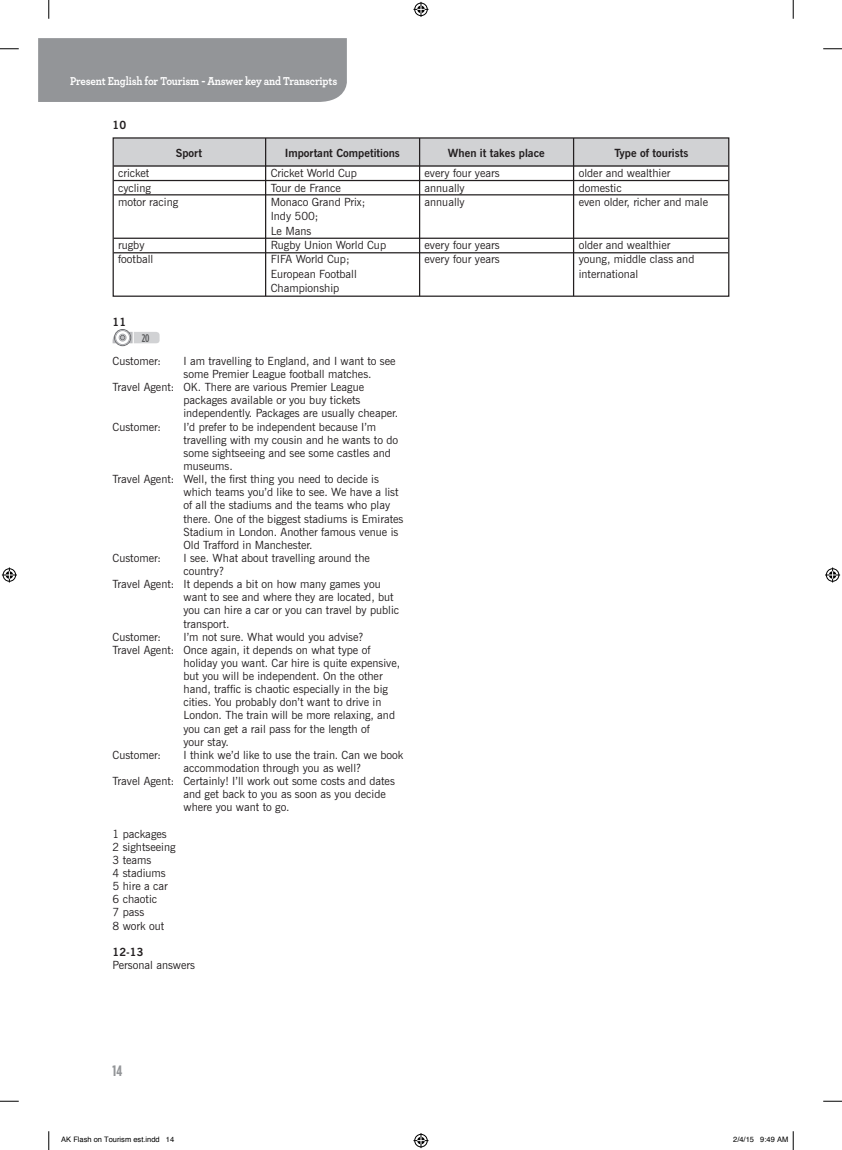
<style>
.page{position:relative;width:842px;height:1150px;background:#fff}
.page>*{position:absolute;margin:0;border:0;box-sizing:border-box;transform-origin:0 0}
.t1{font:700 condensed 15px "Gotham HTF";color:#939598}
.t2{font:700 12px "Archer";letter-spacing:-.015em;color:#fff;scale:.9 1}
.t3{font:11.25px/14.4px "News Gothic BT";color:#231f20}
.t4{font:700 11.25px "News Gothic BT";color:#231f20}
.t5{font:500 condensed 11.12px "Gotham HTF";color:#57585a}
.t6{font:7.5px "Helvetica";color:#000}
</style>
<div class="page">
<div style="left:38px;top:38px;width:309px;height:64px;background:#939598"></div>
<svg style="left:113px;top:329px;width:47px;height:18px"></svg>
<div style="left:119px;top:334px;width:7px;height:7px;border:1px solid #a8a9ad;border-radius:50%"></div>
<div style="left:115px;top:330px;width:15px;height:15px;border:1px solid #a8a9ad;border-radius:50%"></div>
<div style="left:114px;top:138px;width:614px;height:28px;background:#d1d2d4"></div>
<div style="left:113px;top:137px;width:616px;height:160px;border:1px solid #231f20"></div>
<hr style="left:265px;top:138px;width:1px;height:158px;background:#231f20">
<hr style="left:419px;top:138px;width:1px;height:158px;background:#231f20">
<hr style="left:573px;top:138px;width:1px;height:158px;background:#231f20">
<hr style="left:114px;top:165px;width:614px;height:2px;background:#231f20">
<hr style="left:114px;top:252px;width:614px;height:1px;background:#231f20">
<hr style="left:114px;top:180px;width:614px;height:1px;background:#231f20">
<hr style="left:114px;top:194px;width:614px;height:1px;background:#231f20">
<hr style="left:114px;top:238px;width:614px;height:1px;background:#231f20">
<svg style="left:0;top:48px;width:19px;height:2px"></svg>
<svg style="left:823px;top:48px;width:19px;height:2px"></svg>
<svg style="left:0;top:1100px;width:19px;height:2px"></svg>
<svg style="left:823px;top:1100px;width:19px;height:2px"></svg>
<svg style="left:48px;top:0;width:2px;height:19px"></svg>
<svg style="left:48px;top:1131px;width:2px;height:19px"></svg>
<svg style="left:792px;top:0;width:2px;height:19px"></svg>
<svg style="left:413px;top:2px;width:15px;height:15px"></svg>
<svg style="left:413px;top:1133px;width:15px;height:15px"></svg>
<svg style="left:2px;top:567px;width:15px;height:15px"></svg>
<svg style="left:825px;top:567px;width:15px;height:15px"></svg>
<svg style="left:792px;top:1131px;width:2px;height:19px"></svg>
<p class="t2" style="left:70px;top:71px;width:298px">Present English for Tourism - Answer key and Transcripts</p>
<p class="t4" style="left:113px;top:118px;width:15px">10</p>
<p class="t4" style="left:176px;top:146px;width:28px">Sport</p>
<p class="t3" style="left:118px;top:166px;width:62px">cricket cycling motor racing</p>
<p class="t3" style="left:118px;top:238px;width:37px">rugby football</p>
<p class="t4" style="left:113px;top:315px;width:15px">11</p>
<p class="t4" style="left:285px;top:146px;width:117px">Important Competitions</p>
<p class="t3" style="left:271px;top:166px;width:117px">Cricket World Cup<br>Tour de France<br>Monaco Grand Prix;<br>Indy 500;<br>Le Mans<br>Rugby Union World Cup<br>FIFA World Cup;<br>European Football<br>Championship</p>
<p class="t5" style="left:142px;top:332px;width:9px">20</p>
<p class="t3" style="left:113px;top:354px;width:50px">Customer:</p>
<p class="t3" style="left:183px;top:354px;width:214px">I am travelling to England, and I want to see</p>
<p class="t3" style="left:183px;top:367px;width:190px">some Premier League football matches.</p>
<p class="t3" style="left:113px;top:380px;width:253px">Travel Agent: OK. There are various Premier League</p>
<p class="t3" style="left:183px;top:393px;width:178px">packages available or you buy tickets</p>
<p class="t3" style="left:183px;top:406px;width:216px">independently. Packages are usually cheaper.</p>
<p class="t3" style="left:113px;top:419px;width:50px">Customer:</p>
<p class="t3" style="left:183px;top:419px;width:194px">I’d prefer to be independent because I’m</p>
<p class="t3" style="left:183px;top:432px;width:216px">travelling with my cousin and he wants to do</p>
<p class="t3" style="left:183px;top:446px;width:209px">some sightseeing and see some castles and</p>
<p class="t3" style="left:183px;top:459px;width:51px">museums.</p>
<p class="t3" style="left:113px;top:472px;width:268px">Travel Agent: Well, the first thing you need to decide is</p>
<p class="t3" style="left:183px;top:485px;width:217px">which teams you’d like to see. We have a list</p>
<p class="t3" style="left:183px;top:498px;width:208px">of all the stadiums and the teams who play</p>
<p class="t3" style="left:183px;top:511px;width:221px">there. One of the biggest stadiums is Emirates</p>
<p class="t3" style="left:183px;top:524px;width:216px">Stadium in London. Another famous venue is</p>
<p class="t3" style="left:183px;top:537px;width:130px">Old Trafford in Manchester.</p>
<p class="t3" style="left:113px;top:551px;width:50px">Customer:</p>
<p class="t3" style="left:183px;top:551px;width:188px">I see. What about travelling around the</p>
<p class="t3" style="left:183px;top:564px;width:42px">country?</p>
<p class="t3" style="left:113px;top:577px;width:270px">Travel Agent: It depends a bit on how many games you</p>
<p class="t3" style="left:183px;top:590px;width:212px">want to see and where they are located, but</p>
<p class="t3" style="left:183px;top:603px;width:217px">you can hire a car or you can travel by public</p>
<p class="t3" style="left:183px;top:616px;width:48px">transport.</p>
<p class="t3" style="left:113px;top:629px;width:50px">Customer:</p>
<p class="t3" style="left:183px;top:629px;width:182px">I’m not sure. What would you advise?</p>
<p class="t3" style="left:113px;top:642px;width:259px">Travel Agent: Once again, it depends on what type of</p>
<p class="t3" style="left:183px;top:656px;width:218px">holiday you want. Car hire is quite expensive,</p>
<p class="t3" style="left:183px;top:669px;width:201px">but you will be independent. On the other</p>
<p class="t3" style="left:183px;top:682px;width:206px">hand, traffic is chaotic especially in the big</p>
<p class="t3" style="left:183px;top:695px;width:199px">cities. You probably don’t want to drive in</p>
<p class="t3" style="left:183px;top:708px;width:213px">London. The train will be more relaxing, and</p>
<p class="t3" style="left:183px;top:721px;width:188px">you can get a rail pass for the length of</p>
<p class="t3" style="left:183px;top:734px;width:47px">your stay.</p>
<p class="t3" style="left:113px;top:747px;width:50px">Customer:</p>
<p class="t3" style="left:183px;top:747px;width:221px">I think we’d like to use the train. Can we book</p>
<p class="t3" style="left:183px;top:761px;width:179px">accommodation through you as well?</p>
<p class="t3" style="left:113px;top:774px;width:284px">Travel Agent: Certainly! I’ll work out some costs and dates</p>
<p class="t3" style="left:183px;top:787px;width:204px">and get back to you as soon as you decide</p>
<p class="t3" style="left:183px;top:800px;width:108px">where you want to go.</p>
<p class="t3" style="left:113px;top:827px;width:64px;line-height:13.1px">1 packages<br>2 sightseeing<br>3 teams<br>4 stadiums<br>5 hire a car<br>6 chaotic<br>7 pass<br>8 work out</p>
<p class="t4" style="left:113px;top:945px;width:32px">12-13</p>
<p class="t3" style="left:113px;top:958px;width:84px">Personal answers</p>
<p class="t4" style="left:448px;top:146px;width:98px">When it takes place</p>
<p class="t3" style="left:424px;top:166px;width:77px">every four years annually annually</p>
<p class="t3" style="left:424px;top:238px;width:77px">every four years every four years</p>
<p class="t4" style="left:614px;top:146px;width:75px">Type of tourists</p>
<p class="t3" style="left:578px;top:166px;width:131px">older and wealthier domestic<br>even older, richer and male</p>
<p class="t3" style="left:578px;top:238px;width:117px">older and wealthier young, middle class and international</p>
<h1 class="t1" style="left:113px;top:1063px;width:11px">14</h1>
<p class="t6" style="left:61px;top:1135px;width:114px">AK Flash on Tourism est.indd 14</p>
<p class="t6" style="left:733px;top:1135px;width:57px">2/4/15 9:49 AM</p>
</div>
